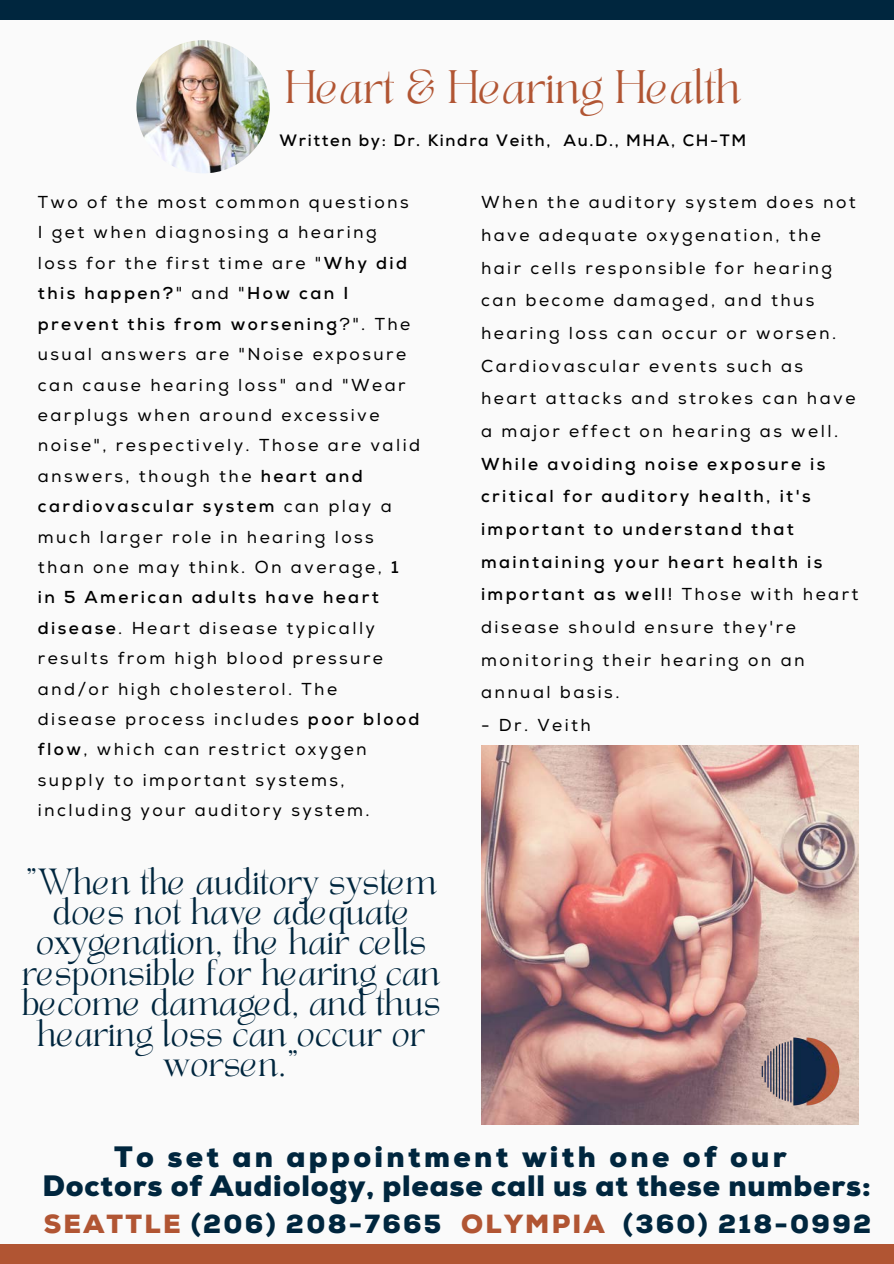
<style>
.page{position:relative;width:894px;height:1264px;background:#fff}
.page>*{position:absolute;margin:0;border:0;box-sizing:border-box;transform-origin:0 0}
.t1{font:32.85px "TANAEGEAN";color:#b15533}
.t2{font:900 29.4px "Nexa";letter-spacing:.025em;color:#00263e}
.t3{font:900 29.4px "Nexa";letter-spacing:.115em;color:#00263e}
.t4{font:900 26.25px "Nexa";letter-spacing:.085em;color:#00263e}
.t5{font:25.35px/30.5px "TANAEGEAN";color:#00263e;text-align:center}
.t6{font:17.25px/30.5px "Nexa";letter-spacing:.14em;color:#000}
.t7{font:700 16.5px "Nexa";letter-spacing:.1em;color:#000}
.s1{font-weight:700}
.s2{color:#b15533}
</style>
<div class="page">
<div style="left:0;top:0;width:893px;height:1263px;background:#fafafa"></div>
<div style="left:0;top:1244px;width:893px;height:19px;background:#b15533"></div>
<img style="left:136px;top:40px;width:134px;height:133px;border-radius:50%">
<img style="left:481px;top:745px;width:376px;height:379px">
<img style="left:731px;top:1002px;width:128px;height:123px">
<div style="left:0;top:0;width:893px;height:20px;background:#00263e"></div>
<p class="t1" style="left:285px;top:68px;width:458px">Heart &amp; Hearing Health</p>
<p class="t7" style="left:279px;top:131px;width:468px">Written by: Dr. Kindra Veith, Au.D., MHA, CH-TM</p>
<p class="t6" style="left:38px;top:187px;width:383px">Two of the most common questions<br>I get when diagnosing a hearing<br>loss for the first time are "<span class="s1">Why did this happen?</span>" and "<span class="s1">How can I prevent this from worsening</span>?". The usual answers are "Noise exposure can cause hearing loss" and "Wear earplugs when around excessive noise", respectively. Those are valid answers, though the <span class="s1">heart and cardiovascular system</span> can play a much larger role in hearing loss than one may think. On average, <span class="s1">1<br>in 5 American adults have heart disease</span>. Heart disease typically results from high blood pressure and/or high cholesterol. The<br>disease process includes <span class="s1">poor blood flow</span>, which can restrict oxygen supply to important systems, including your auditory system.</p>
<p class="t6" style="left:481px;top:186px;width:378px;line-height:32.7px">When the auditory system does not have adequate oxygenation, the hair cells responsible for hearing can become damaged, and thus hearing loss can occur or worsen.<br>Cardiovascular events such as heart attacks and strokes can have a major effect on hearing as well.<br><span class="s1">While avoiding noise exposure is critical for auditory health, it's important to understand that maintaining your heart health is important as well</span>! Those with heart disease should ensure they're monitoring their hearing on an annual basis.</p>
<p class="t6" style="left:481px;top:710px;width:111px">- Dr. Veith</p>
<p class="t5" style="left:22px;top:870px;width:420px">"When the auditory system does not have adequate oxygenation, the hair cells responsible for hearing can become damaged, and thus hearing loss can occur or worsen."</p>
<p class="t3" style="left:114px;top:1139px;width:674px">To set an appointment with one of our</p>
<p class="t2" style="left:42px;top:1168px;width:829px">Doctors of Audiology, please call us at these numbers:</p>
<p class="t4" style="left:44px;top:1208px;width:828px"><span class="s2">SEATTLE</span> (206) 208-7665 <span class="s2">OLYMPIA</span> (360) 218-0992</p>
</div>
